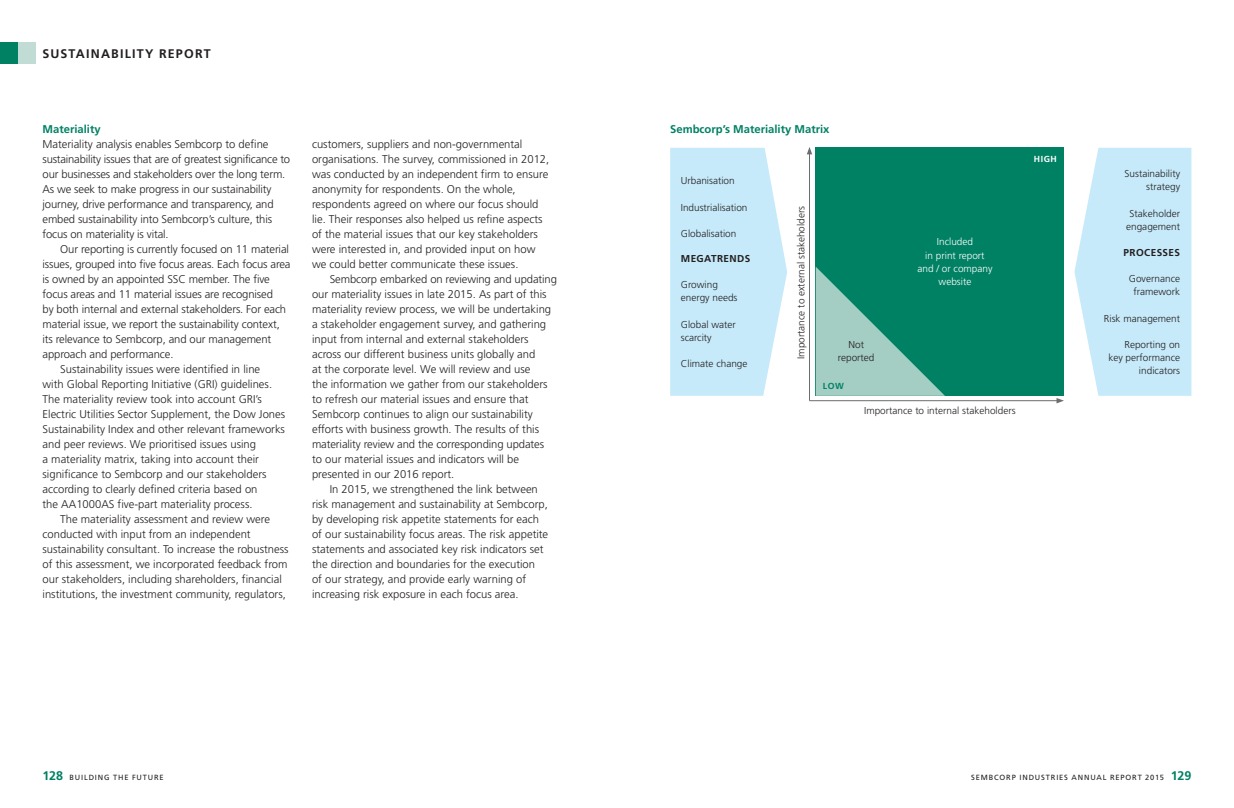
<style>
.page{position:relative;width:1234px;height:808px;background:#fff}
.page>*{position:absolute;margin:0;border:0;box-sizing:border-box;transform-origin:0 0}
.t1{font:700 12.5px "Frutiger";color:#231f20}
.Bodycopy___Generic{font:300 11.25px/15px "Frutiger";color:#231f20}
.Bodycopy___First_Par{font:300 11.25px/15px "Frutiger";letter-spacing:-.01em;color:#231f20}
.Subsubhead{font:700 11.25px "Frutiger";color:#008164}
._1st_Para{font:300 10px/13.1px "Frutiger";color:#231f20}
._1st_Para-2{font:300 10px/13.1px "Frutiger";color:#fff;text-align:center}
._1st_Para-3{font:700 10px "Frutiger";letter-spacing:.04em;color:#231f20}
._1st_Para-4{font:700 8.75px "Frutiger";color:#fff}
._1st_Para-5{font:700 8.75px "Frutiger";color:#008164}
.t2{font:7.5px "Frutiger";letter-spacing:.115em;color:#231f20}
.s1{font-weight:700;font-size:12.5px;color:#008164}
</style>
<div class="page">
<div style="left:0;top:43px;width:18px;height:21px;background:#008164"></div>
<div style="left:18px;top:43px;width:17px;height:21px;background:#c0dcd4"></div>
<div style="left:815px;top:148px;width:248px;height:248px;background:#008164"></div>
<svg style="left:815px;top:267px;width:129px;height:129px"></svg>
<svg style="left:670px;top:148px;width:117px;height:248px;background:#cbecfa"></svg>
<svg style="left:1074px;top:148px;width:117px;height:248px;background:#ccecfa"></svg>
<hr style="left:809px;top:400px;width:249px;height:1px;background:#6c6d70">
<svg style="left:1056px;top:398px;width:7px;height:5px"></svg>
<hr style="left:809px;top:152px;width:1px;height:249px;background:#6c6d70">
<svg style="left:807px;top:147px;width:5px;height:7px"></svg>
<p class="t1" style="left:43px;top:46px;width:17px">Sustainability</p>
<p class="t1" style="left:159px;top:46px;width:19px">Report</p>
<p class="Subsubhead" style="left:43px;top:122px;width:60px">Materiality</p>
<p class="Bodycopy___First_Par" style="left:43px;top:136px;width:249px">Materiality analysis enables Sembcorp to define sustainability issues that are of greatest significance to our businesses and stakeholders over the long term.<br>As we seek to make progress in our sustainability journey, drive performance and transparency, and embed sustainability into Sembcorp’s culture, this focus on materiality is vital.</p>
<p class="Bodycopy___Generic" style="left:43px;top:241px;width:249px;text-indent:18px">Our reporting is currently focused on 11 material issues, grouped into five focus areas. Each focus area is owned by an appointed SSC member. The five focus areas and 11 material issues are recognised<br>by both internal and external stakeholders. For each material issue, we report the sustainability context, its relevance to Sembcorp, and our management approach and performance.</p>
<p class="Bodycopy___Generic" style="left:43px;top:361px;width:244px;text-indent:18px">Sustainability issues were identified in line<br>with Global Reporting Initiative (GRI) guidelines.<br>The materiality review took into account GRI’s Electric Utilities Sector Supplement, the Dow Jones Sustainability Index and other relevant frameworks and peer reviews. We prioritised issues using<br>a materiality matrix, taking into account their significance to Sembcorp and our stakeholders according to clearly defined criteria based on<br>the AA1000AS five-part materiality process.</p>
<p class="Bodycopy___Generic" style="left:43px;top:511px;width:247px;text-indent:18px">The materiality assessment and review were conducted with input from an independent sustainability consultant. To increase the robustness of this assessment, we incorporated feedback from our stakeholders, including shareholders, financial institutions, the investment community, regulators,</p>
<p class="Bodycopy___Generic" style="left:312px;top:136px;width:239px">customers, suppliers and non-governmental organisations. The survey, commissioned in 2012, was conducted by an independent firm to ensure anonymity for respondents. On the whole, respondents agreed on where our focus should lie. Their responses also helped us refine aspects of the material issues that our key stakeholders were interested in, and provided input on how we could better communicate these issues.</p>
<p class="Bodycopy___Generic" style="left:312px;top:271px;width:246px;text-indent:18px">Sembcorp embarked on reviewing and updating our materiality issues in late 2015. As part of this materiality review process, we will be undertaking a stakeholder engagement survey, and gathering input from internal and external stakeholders across our different business units globally and<br>at the corporate level. We will review and use<br>the information we gather from our stakeholders to refresh our material issues and ensure that Sembcorp continues to align our sustainability efforts with business growth. The results of this materiality review and the corresponding updates<br>to our material issues and indicators will be presented in our 2016 report.</p>
<p class="Bodycopy___Generic" style="left:312px;top:481px;width:238px;text-indent:18px">In 2015, we strengthened the link between risk management and sustainability at Sembcorp, by developing risk appetite statements for each of our sustainability focus areas. The risk appetite statements and associated key risk indicators set the direction and boundaries for the execution<br>of our strategy, and provide early warning of increasing risk exposure in each focus area.</p>
<p class="Subsubhead" style="left:670px;top:122px;width:161px">Sembcorp’s Materiality Matrix</p>
<p class="_1st_Para" style="left:680px;top:174px;width:55px">Urbanisation</p>
<p class="_1st_Para" style="left:680px;top:201px;width:68px">Industrialisation</p>
<p class="_1st_Para" style="left:680px;top:227px;width:57px">Globalisation</p>
<p class="_1st_Para-3" style="left:680px;top:253px;width:71px">MEGATRENDS</p>
<p class="_1st_Para" style="left:680px;top:278px;width:58px">Growing energy needs</p>
<p class="_1st_Para" style="left:680px;top:318px;width:56px">Global water scarcity</p>
<p class="_1st_Para" style="left:680px;top:357px;width:68px">Climate change</p>
<p class="_1st_Para" style="left:794px;top:359px;width:154px;rotate:-90deg">Importance to external stakeholders</p>
<p class="_1st_Para" style="left:848px;top:338px;width:17px">Not</p>
<p class="_1st_Para" style="left:837px;top:351px;width:38px">reported</p>
<p class="_1st_Para-5" style="left:822px;top:381px;width:22px">LOW</p>
<p class="_1st_Para-2" style="left:936px;top:235px;width:38px">Included</p>
<p class="_1st_Para-2" style="left:925px;top:248px;width:61px">in print report</p>
<p class="_1st_Para-2" style="left:917px;top:262px;width:77px">and / or company website</p>
<p class="_1st_Para" style="left:864px;top:403px;width:153px">Importance to internal stakeholders</p>
<p class="_1st_Para-4" style="left:1033px;top:153px;width:24px">HIGH</p>
<p class="_1st_Para" style="left:1124px;top:167px;width:57px;text-align:right">Sustainability strategy</p>
<p class="_1st_Para" style="left:1125px;top:207px;width:55px;text-align:center">Stakeholder engagement</p>
<p class="_1st_Para-3" style="left:1123px;top:247px;width:58px">PROCESSES</p>
<p class="_1st_Para" style="left:1128px;top:272px;width:53px;text-align:center">Governance framework</p>
<p class="_1st_Para" style="left:1103px;top:312px;width:78px">Risk management</p>
<p class="_1st_Para" style="left:1108px;top:338px;width:73px;text-align:right">Reporting on key performance indicators</p>
<p class="t2" style="left:43px;top:773px;width:123px"><span class="s1">128</span> BUILDING THE FUTURE</p>
<p class="t2" style="left:971px;top:773px;width:221px">SEMBCORP INDUSTRIES ANNUAL REPORT 2015 <span class="s1">129</span></p>
</div>
